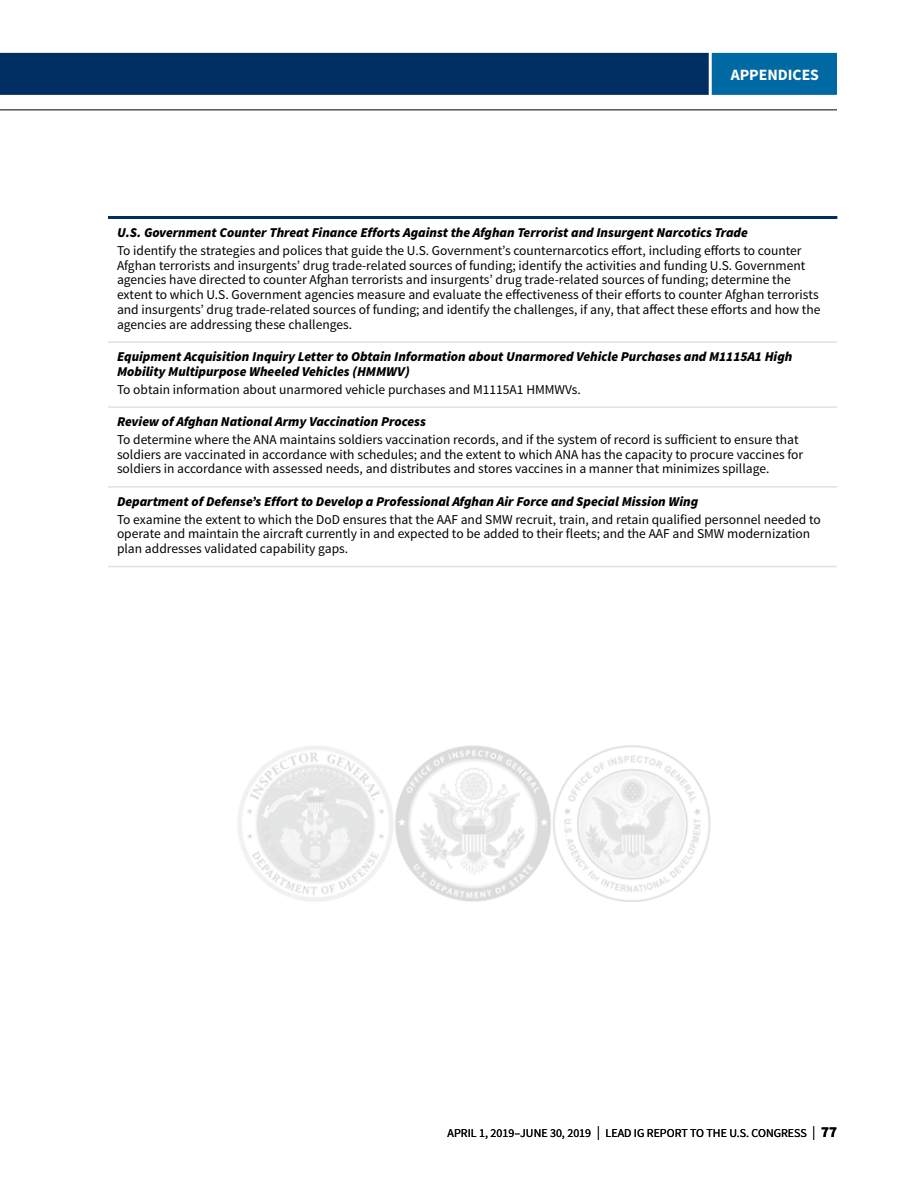
<style>
.page{position:relative;width:918px;height:1188px;background:#fff}
.page>*{position:absolute;margin:0;border:0;box-sizing:border-box;transform-origin:0 0}
.t1{font:700 15.75px "Source Sans Pro";color:#fff}
.Table_Text_left{font:13.5px/14.7px "Source Sans Pro";color:#000}
.Oversight_Table_Proj{font:italic 900 13.5px/14.7px "Source Sans Pro";color:#000}
.t2{font:12px "Source Sans Pro";color:#000}
.s1{font-weight:200;font-size:21px}
.s2{font-weight:700;font-size:15px}
</style>
<div class="page">
<div style="left:712px;top:53px;width:125px;height:42px;background:#0069a3"></div>
<div style="left:0;top:53px;width:709px;height:42px;background:#002d62"></div>
<hr style="left:0;top:110px;width:837px;height:1px;background:#000">
<hr style="left:108px;top:216px;width:729px;height:3px;background:#002d62">
<hr style="left:108px;top:341px;width:729px;height:2px;background:#e2e1e1">
<hr style="left:108px;top:406px;width:729px;height:2px;background:#e2e1e1">
<hr style="left:108px;top:486px;width:729px;height:2px;background:#e2e1e1">
<hr style="left:108px;top:566px;width:729px;height:1px;background:#e2e1e1">
<img style="left:238px;top:745px;width:473px;height:157px">
<p class="t1" style="left:731px;top:64px;width:90px">APPENDICES</p>
<p class="Oversight_Table_Proj" style="left:117px;top:225px;width:632px">U.S. Government Counter Threat Finance Efforts Against the Afghan Terrorist and Insurgent Narcotics Trade</p>
<p class="Table_Text_left" style="left:117px;top:243px;width:705px">To identify the strategies and polices that guide the U.S. Government’s counternarcotics effort, including efforts to counter Afghan terrorists and insurgents’ drug trade-related sources of funding; identify the activities and funding U.S. Government agencies have directed to counter Afghan terrorists and insurgents’ drug trade-related sources of funding; determine the extent to which U.S. Government agencies measure and evaluate the effectiveness of their efforts to counter Afghan terrorists and insurgents’ drug trade-related sources of funding; and identify the challenges, if any, that affect these efforts and how the agencies are addressing these challenges.</p>
<p class="Oversight_Table_Proj" style="left:117px;top:349px;width:677px">Equipment Acquisition Inquiry Letter to Obtain Information about Unarmored Vehicle Purchases and M1115A1 High<br>Mobility Multipurpose Wheeled Vehicles (HMMWV)</p>
<p class="Table_Text_left" style="left:117px;top:382px;width:465px">To obtain information about unarmored vehicle purchases and M1115A1 HMMWVs.</p>
<p class="Oversight_Table_Proj" style="left:117px;top:414px;width:310px">Review of Afghan National Army Vaccination Process</p>
<p class="Table_Text_left" style="left:117px;top:432px;width:688px">To determine where the ANA maintains soldiers vaccination records, and if the system of record is sufficient to ensure that soldiers are vaccinated in accordance with schedules; and the extent to which ANA has the capacity to procure vaccines for soldiers in accordance with assessed needs, and distributes and stores vaccines in a manner that minimizes spillage.</p>
<p class="Oversight_Table_Proj" style="left:117px;top:494px;width:583px">Department of Defense’s Effort to Develop a Professional Afghan Air Force and Special Mission Wing</p>
<p class="Table_Text_left" style="left:117px;top:512px;width:705px">To examine the extent to which the DoD ensures that the AAF and SMW recruit, train, and retain qualified personnel needed to operate and maintain the aircraft currently in and expected to be added to their fleets; and the AAF and SMW modernization plan addresses validated capability gaps.</p>
<p class="t2" style="left:448px;top:1125px;width:391px">APRIL 1, 2019‒JUNE 30, 2019 <span class="s1">I</span> LEAD IG REPORT TO THE U.S. CONGRESS <span class="s1">I</span> <span class="s2">77</span></p>
</div>
